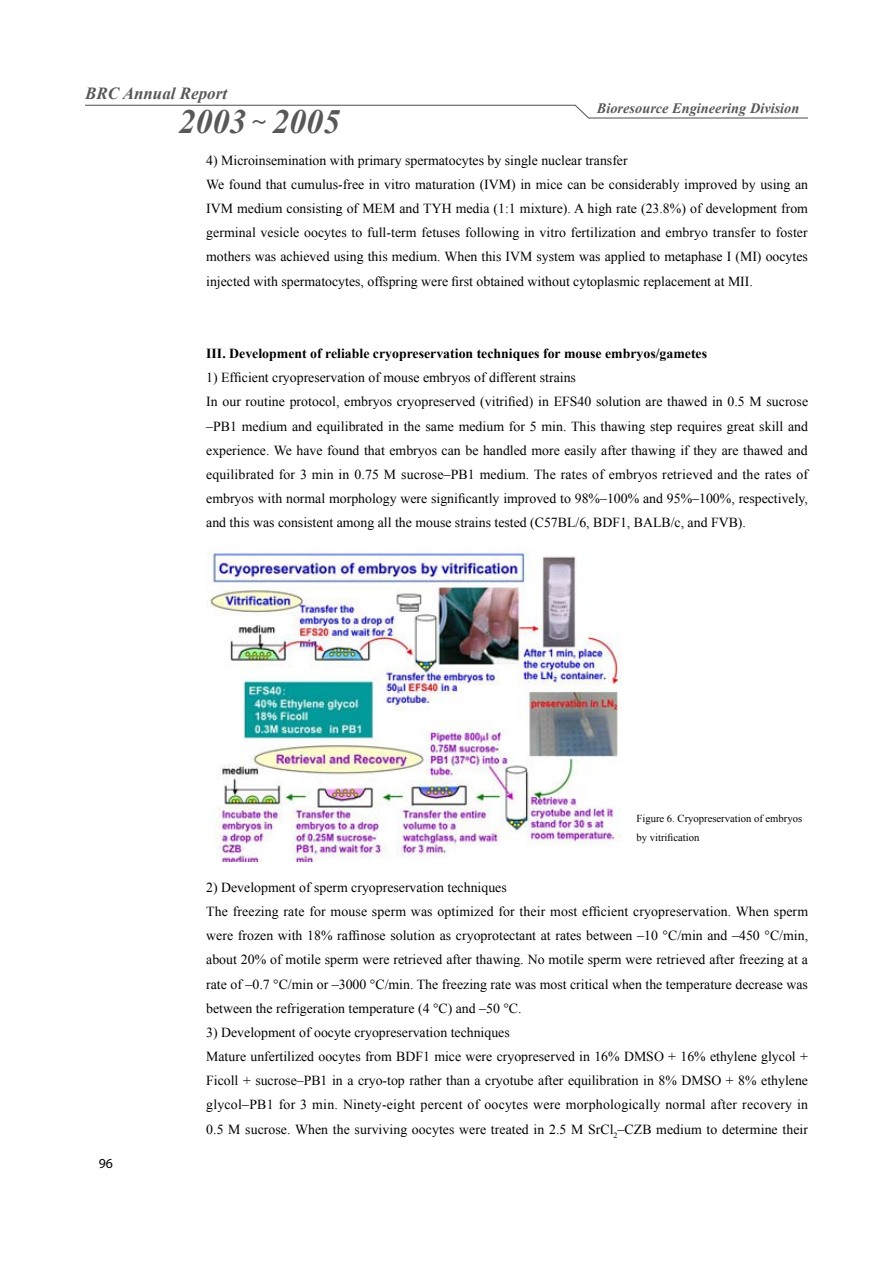
<style>
.page{position:relative;width:893px;height:1263px;background:#fff}
.page>*{position:absolute;margin:0;border:0;box-sizing:border-box;transform-origin:0 0}
.t1{font:italic 700 34.05px "Times New Roman";color:#595757}
.t2{font:italic 700 16.95px "Times New Roman";color:#595757}
.t3{font:italic 700 14.4px "Times New Roman";color:#595757}
.t4{font:13.8px/24.2px "Times New Roman";color:#000}
.t5{font:700 13.8px "Times New Roman";color:#000}
.t6{font:13.8px "Myriad Pro";color:#000}
.t7{font:10.65px/18.6px "Times New Roman";color:#000}
</style>
<div class="page">
<img style="left:206px;top:549px;width:415px;height:312px">
<hr style="left:85px;top:105px;width:490px;height:1px;background:#595757">
<svg style="left:574px;top:104px;width:14px;height:14px"></svg>
<hr style="left:588px;top:117px;width:220px;height:2px;background:#595757">
<p class="t2" style="left:85px;top:82px;width:144px">BRC Annual Report</p>
<h1 class="t1" style="left:179px;top:98px;width:163px">2003 <sup>～</sup> 2005</h1>
<p class="t3" style="left:597px;top:99px;width:204px">Bioresource Engineering Division</p>
<p class="t4" style="left:206px;top:148px;width:603px">4) Microinsemination with primary spermatocytes by single nuclear transfer<br>We found that cumulus-free in vitro maturation (IVM) in mice can be considerably improved by using an IVM medium consisting of MEM and TYH media (1:1 mixture). A high rate (23.8%) of development from germinal vesicle oocytes to full-term fetuses following in vitro fertilization and embryo transfer to foster mothers was achieved using this medium. When this IVM system was applied to metaphase I (MI) oocytes injected with spermatocytes, offspring were first obtained without cytoplasmic replacement at MII.</p>
<p class="t5" style="left:206px;top:344px;width:502px">III. Development of reliable cryopreservation techniques for mouse embryos/gametes</p>
<p class="t4" style="left:206px;top:365px;width:603px">1) Efficient cryopreservation of mouse embryos of different strains<br>In our routine protocol, embryos cryopreserved (vitrified) in EFS40 solution are thawed in 0.5 M sucrose –PB1 medium and equilibrated in the same medium for 5 min. This thawing step requires great skill and experience. We have found that embryos can be handled more easily after thawing if they are thawed and equilibrated for 3 min in 0.75 M sucrose–PB1 medium. The rates of embryos retrieved and the rates of embryos with normal morphology were significantly improved to 98%–100% and 95%–100%, respectively, and this was consistent among all the mouse strains tested (C57BL/6, BDF1, BALB/c, and FVB).</p>
<p class="t6" style="left:99px;top:1155px;width:16px">96</p>
<p class="t7" style="left:637px;top:809px;width:167px">Figure 6. Cryopreservation of embryos by vitrification</p>
<p class="t4" style="left:206px;top:875px;width:603px">2) Development of sperm cryopreservation techniques<br>The freezing rate for mouse sperm was optimized for their most efficient cryopreservation. When sperm were frozen with 18% raffinose solution as cryoprotectant at rates between –10 °C/min and –450 °C/min, about 20% of motile sperm were retrieved after thawing. No motile sperm were retrieved after freezing at a rate of –0.7 °C/min or –3000 °C/min. The freezing rate was most critical when the temperature decrease was between the refrigeration temperature (4 °C) and –50 °C.</p>
<p class="t4" style="left:206px;top:1020px;width:603px">3) Development of oocyte cryopreservation techniques<br>Mature unfertilized oocytes from BDF1 mice were cryopreserved in 16% DMSO + 16% ethylene glycol + Ficoll + sucrose–PB1 in a cryo-top rather than a cryotube after equilibration in 8% DMSO + 8% ethylene glycol–PB1 for 3 min. Ninety-eight percent of oocytes were morphologically normal after recovery in 0.5 M sucrose. When the surviving oocytes were treated in 2.5 M SrCl<sub>2</sub>–CZB medium to determine their</p>
</div>
